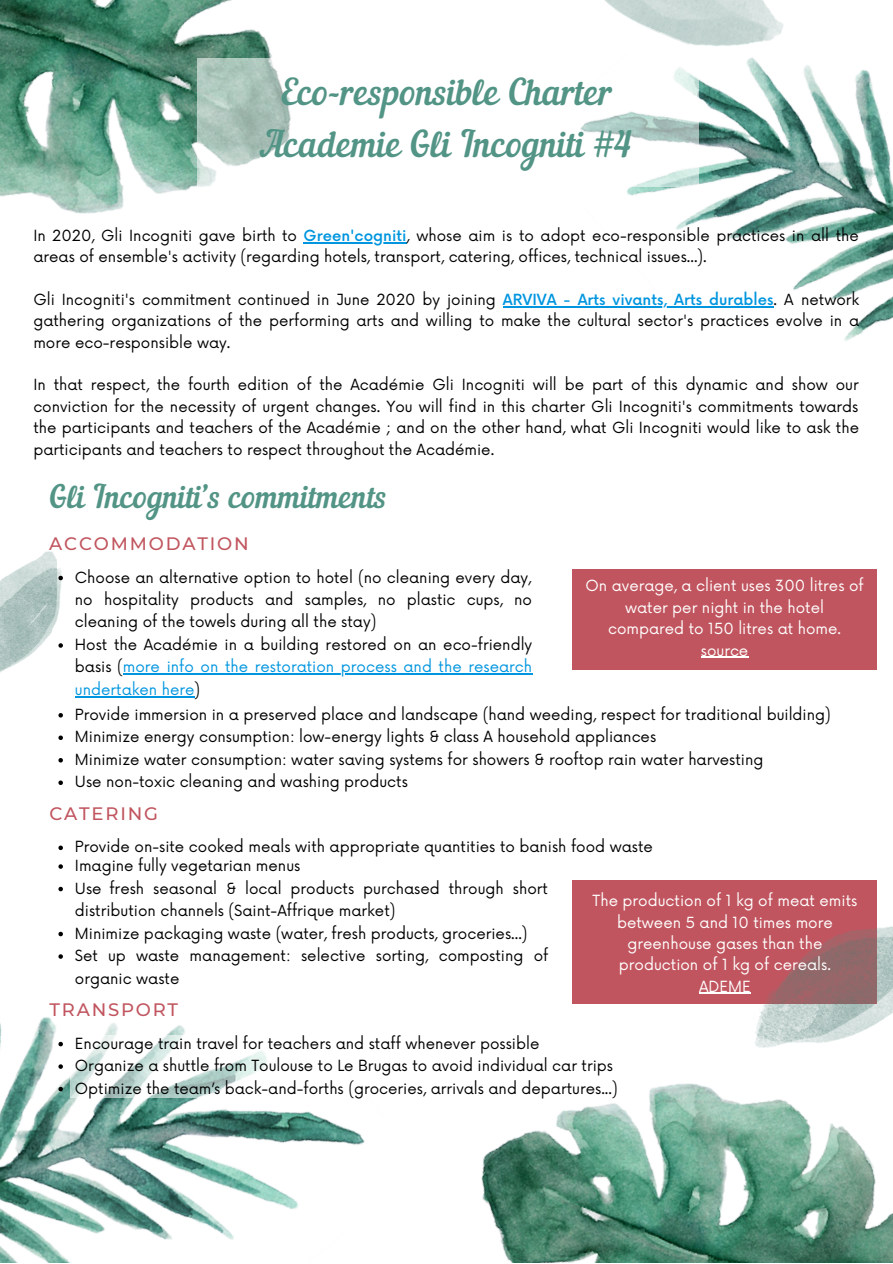
<style>
.page{position:relative;width:893px;height:1264px;background:#fff}
.page>*{position:absolute;margin:0;border:0;box-sizing:border-box;transform-origin:0 0}
.t1{font:36px/52.7px "Nautilus Pompilius";color:#529485;text-align:center}
.t2{font:31.5px "Nautilus Pompilius";color:#529485}
.t3{font:500 18px "Montserrat";letter-spacing:.1em;color:#c1555f}
.t4{font:15px/22.5px "Now";color:#000}
.t5{font:15px/21.3px "Now";color:#fff;text-align:center}
.s1{font-weight:500;color:#0096df}
.s2{color:#0096df}
</style>
<div class="page">
<img style="left:556px;top:65px;width:336px;height:521px">
<img style="left:0;top:0;width:368px;height:244px">
<img style="left:604px;top:0;width:199px;height:75px">
<svg style="left:197px;top:58px;width:501px;height:129px"></svg>
<img style="left:0;top:551px;width:62px;height:122px">
<div style="left:572px;top:880px;width:304px;height:123px;background:#c1555f"></div>
<img style="left:740px;top:926px;width:152px;height:77px">
<hr style="left:699px;top:992px;width:51px;height:1px;background:#fff">
<img style="left:0;top:850px;width:365px;height:412px">
<img style="left:481px;top:1003px;width:411px;height:259px">
<hr style="left:303px;top:242px;width:103px;height:1px;background:#0096df">
<hr style="left:503px;top:306px;width:270px;height:1px;background:#0096df">
<svg style="left:58px;top:845px;width:5px;height:5px"></svg>
<svg style="left:58px;top:575px;width:5px;height:5px"></svg>
<svg style="left:58px;top:643px;width:5px;height:4px"></svg>
<hr style="left:123px;top:673px;width:409px;height:1px;background:#0096df">
<hr style="left:75px;top:696px;width:82px;height:1px;background:#0096df">
<hr style="left:162px;top:696px;width:33px;height:1px;background:#0096df">
<div style="left:572px;top:569px;width:304px;height:100px;background:#c1555f"></div>
<hr style="left:700px;top:656px;width:48px;height:2px;background:#fff">
<svg style="left:58px;top:713px;width:5px;height:4px"></svg>
<svg style="left:58px;top:735px;width:5px;height:5px"></svg>
<svg style="left:58px;top:758px;width:5px;height:4px"></svg>
<svg style="left:58px;top:780px;width:5px;height:5px"></svg>
<svg style="left:58px;top:864px;width:5px;height:4px"></svg>
<svg style="left:58px;top:886px;width:5px;height:5px"></svg>
<svg style="left:58px;top:931px;width:5px;height:5px"></svg>
<svg style="left:58px;top:954px;width:5px;height:4px"></svg>
<svg style="left:70px;top:1035px;width:227px;height:63px"></svg>
<svg style="left:58px;top:1041px;width:5px;height:5px"></svg>
<svg style="left:58px;top:1064px;width:5px;height:4px"></svg>
<svg style="left:58px;top:1086px;width:5px;height:5px"></svg>
<h1 class="t1" style="left:261px;top:69px;width:372px">Eco-responsible Charter<br>Academie Gli Incogniti #4</h1>
<p class="t4" style="left:33px;top:225px;width:826px;line-height:21.3px">In 2020, Gli Incogniti gave birth to <span class="s1">Green'cogniti</span>, whose aim is to adopt eco-responsible practices in all the areas of ensemble's activity (regarding hotels, transport, catering, offices, technical issues...).</p>
<p class="t4" style="left:33px;top:290px;width:827px;line-height:21.3px;text-align:justify">Gli Incogniti's commitment continued in June 2020 by joining <span class="s1">ARVIVA - Arts vivants, Arts durables</span>. A network gathering organizations of the performing arts and willing to make the cultural sector's practices evolve in a more eco-responsible way.</p>
<p class="t4" style="left:33px;top:375px;width:827px;line-height:21.3px;text-align:justify">In that respect, the fourth edition of the Académie Gli Incogniti will be part of this dynamic and show our conviction for the necessity of urgent changes. You will find in this charter Gli Incogniti's commitments towards the participants and teachers of the Académie ; and on the other hand, what Gli Incogniti would like to ask the participants and teachers to respect throughout the Académie.</p>
<h2 class="t2" style="left:49px;top:484px;width:339px">Gli Incogniti’s commitments</h2>
<p class="t3" style="left:49px;top:532px;width:201px">ACCOMMODATION</p>
<p class="t4" style="left:75px;top:566px;width:459px">Choose an alternative option to hotel (no cleaning every day, no hospitality products and samples, no plastic cups, no cleaning of the towels during all the stay)<br>Host the Académie in a building restored on an eco-friendly basis (<span class="s2">more info on the restoration process and the research undertaken here</span>)</p>
<p class="t5" style="left:585px;top:576px;width:280px">On average, a client uses 300 litres of water per night in the hotel compared to 150 litres at home. source</p>
<p class="t4" style="left:75px;top:704px;width:757px">Provide immersion in a preserved place and landscape (hand weeding, respect for traditional building)<br>Minimize energy consumption: low-energy lights &amp; class A household appliances<br>Minimize water consumption: water saving systems for showers &amp; rooftop rain water harvesting<br>Use non-toxic cleaning and washing products</p>
<p class="t3" style="left:49px;top:802px;width:110px">CATERING</p>
<p class="t4" style="left:75px;top:836px;width:579px">Provide on-site cooked meals with appropriate quantities to banish food waste</p>
<p class="t4" style="left:75px;top:855px;width:475px">Imagine fully vegetarian menus<br>Use fresh seasonal &amp; local products purchased through short distribution channels (Saint-Affrique market)<br>Minimize packaging waste (water, fresh products, groceries...)<br>Set up waste management: selective sorting, composting of organic waste</p>
<p class="t3" style="left:49px;top:998px;width:130px">TRANSPORT</p>
<p class="t4" style="left:75px;top:1032px;width:544px">Encourage train travel for teachers and staff whenever possible<br>Organize a shuttle from Toulouse to Le Brugas to avoid individual car trips<br>Optimize the team’s back-and-forths (groceries, arrivals and departures...)</p>
<p class="t5" style="left:592px;top:890px;width:266px">The production of 1 kg of meat emits between 5 and 10 times more greenhouse gases than the production of 1 kg of cereals.<br>ADEME</p>
</div>
